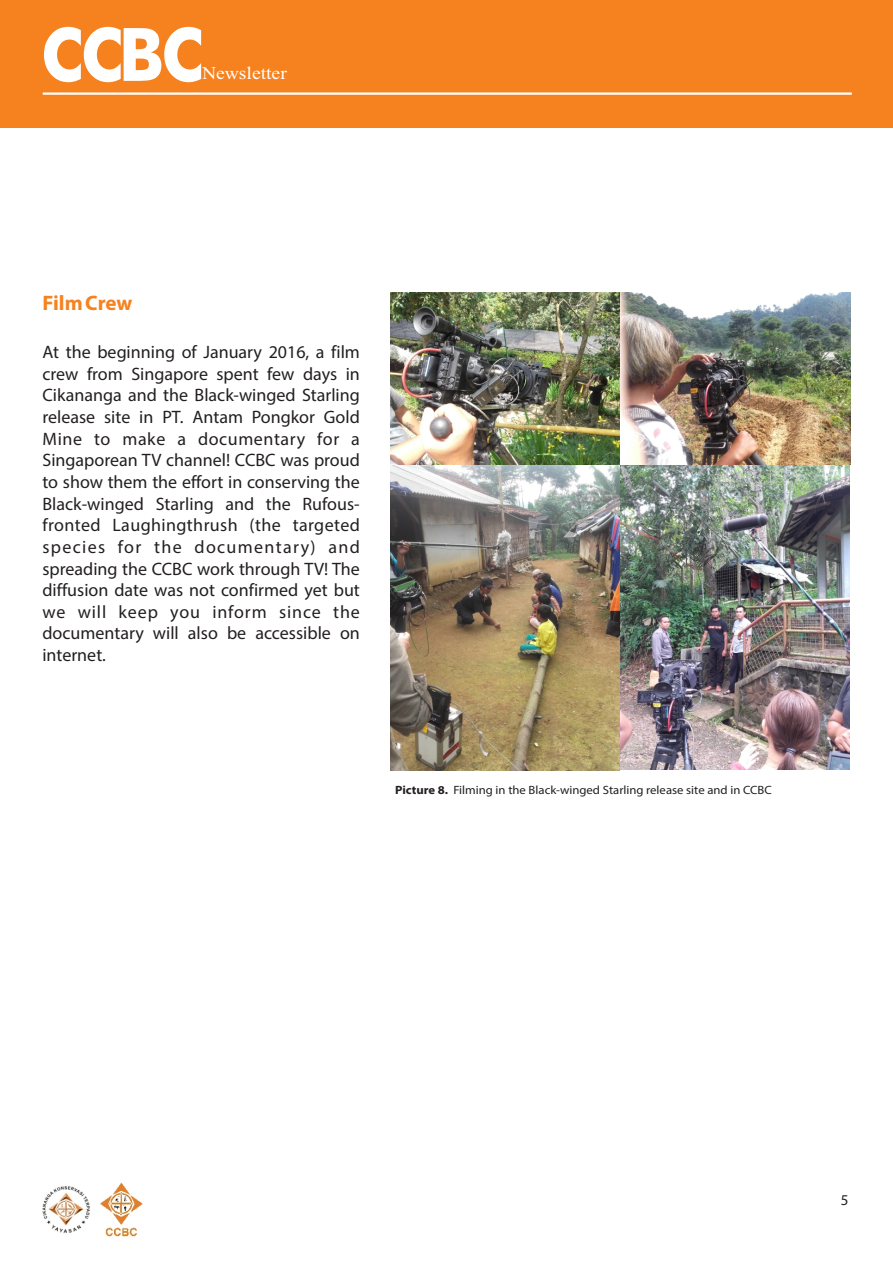
<style>
.page{position:relative;width:893px;height:1263px;background:#fff}
.page>*{position:absolute;margin:0;border:0;box-sizing:border-box;transform-origin:0 0}
.t1{font:68.25px "abug'slife debugged";color:#fff;scale:1.08 1}
.t2{font:700 21px "Myriad Pro";letter-spacing:-.005em;color:#f5821f}
.t3{font:18.15px "Times New Roman";color:#fff;scale:1.08 1}
.t4{font:18px/21.6px "Myriad Pro";color:#231f20;text-align:justify}
.t5{font:15px "Myriad Pro";color:#231f20}
.t6{font:12px "Myriad Pro";color:#231f20;scale:1.06 1}
.s1{font-weight:700}
</style>
<div class="page">
<div style="left:0;top:0;width:893px;height:128px;background:#f5821f"></div>
<hr style="left:43px;top:92px;width:809px;height:3px;background:#fff">
<img style="left:42px;top:1186px;width:48px;height:47px">
<img style="left:100px;top:1182px;width:43px;height:55px">
<img style="left:390px;top:292px;width:460px;height:479px">
<h1 class="t1" style="left:43px;top:30px;width:150px">CCBC</h1>
<p class="t3" style="left:202px;top:66px;width:80px">Newsletter</p>
<p class="t2" style="left:42px;top:294px;width:91px">Film Crew</p>
<p class="t4" style="left:42px;top:343px;width:319px">At the beginning of January 2016, a film crew from Singapore spent few days in Cikananga and the Black-winged Starling release site in PT. Antam Pongkor Gold Mine to make a documentary for a Singaporean TV channel! CCBC was proud to show them the effort in conserving the Black-winged Starling and the Rufous&shy;fronted Laughingthrush (the targeted species for the documentary) and spreading the CCBC work through TV! The diffusion date was not confirmed yet but we will keep you inform since the documentary will also be accessible on internet.</p>
<p class="t6" style="left:395px;top:785px;width:357px"><span class="s1">Picture 8.</span> Filming in the Black-winged Starling release site and in CCBC</p>
<p class="t5" style="left:841px;top:1194px;width:9px">5</p>
</div>
